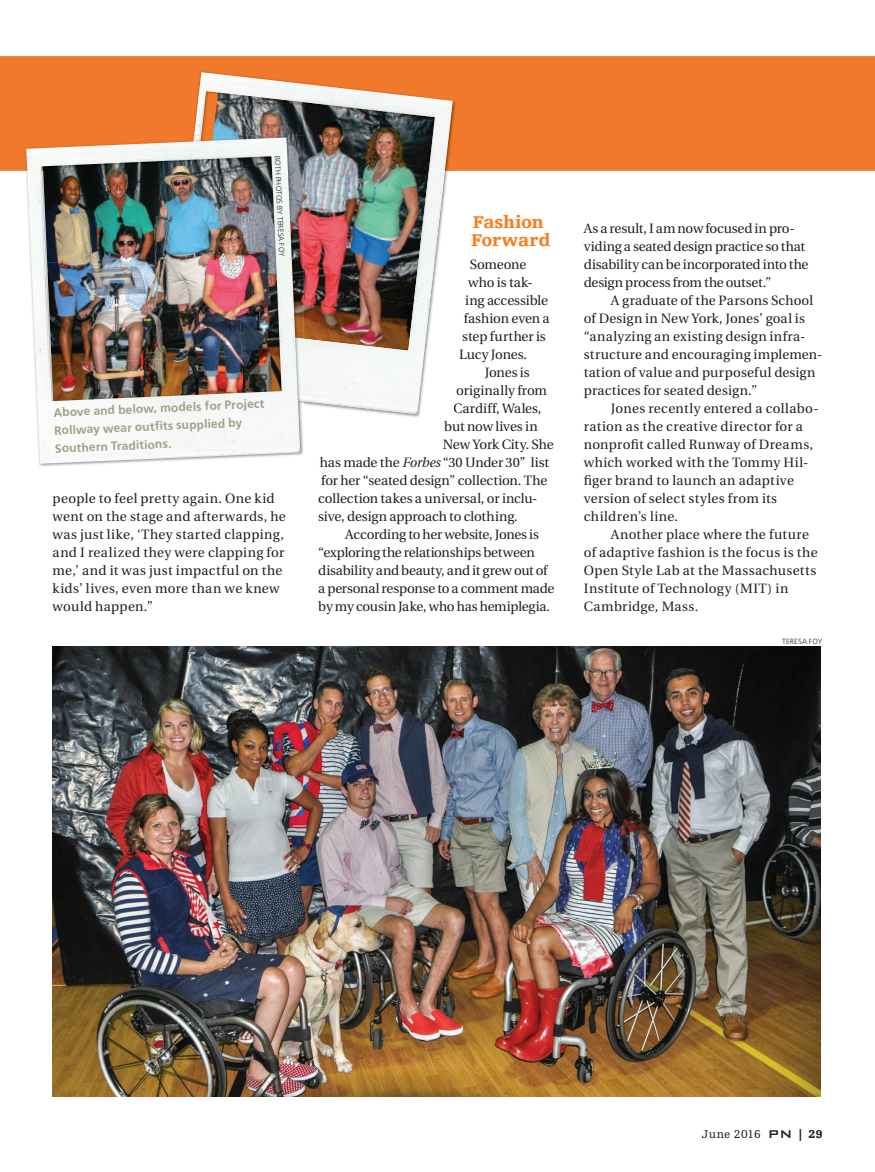
<style>
.page{position:relative;width:875px;height:1172px;background:#fff}
.page>*{position:absolute;margin:0;border:0;box-sizing:border-box;transform-origin:0 0}
.t1{font:900 18px/18px "Egyptienne F";letter-spacing:-.01em;color:#f57f21}
.t2{font:13.5px/18px "Utopia";letter-spacing:.01em;color:#231f20}
.t3{font:13.5px/18px "Utopia";letter-spacing:-.015em;color:#231f20}
.t4{font:13.5px "Utopia";letter-spacing:-.01em;color:#231f20}
.t5{font:13.5px "Utopia";letter-spacing:-.02em;color:#231f20}
.t6{font:700 12px/17.9px "Frutiger";color:#a1a089}
.t7{font:12px "Egyptienne F";letter-spacing:.015em;color:#231f20}
.t8{font:300 7.5px "Frutiger";letter-spacing:.02em;color:#231f20}
.s1{font-style:italic}
.s2{font-family:"Bank Gothic BT";font-weight:500;font-size:15px}
.s3{font-weight:900}
</style>
<div class="page">
<img style="left:53px;top:647px;width:767px;height:450px">
<div style="left:0;top:56px;width:875px;height:115px;background:#f1792b"></div>
<svg style="left:454px;top:404px;width:2px;height:9px"></svg>
<div style="left:164px;top:71px;width:292px;height:100px;background:#f1792b"></div>
<img style="left:194px;top:72px;width:259px;height:342px">
<img style="left:25px;top:136px;width:139px;height:35px">
<img style="left:211px;top:136px;width:93px;height:201px">
<img style="left:300px;top:401px;width:4px;height:17px">
<img style="left:164px;top:136px;width:28px;height:1px">
<img style="left:300px;top:337px;width:4px;height:64px">
<img style="left:26px;top:137px;width:274px;height:327px">
<p class="t8" style="left:281px;top:156px;width:102px;rotate:87deg">BOTH PHOTOS BY TERESA FOY</p>
<p class="t6" style="left:53px;top:404px;width:213px;rotate:-3deg">Above and below, models for Project<br>Rollway wear outfi ts supplied by<br>Southern Traditions.</p>
<p class="t2" style="left:53px;top:489px;width:235px">people to feel pretty again. One kid went on the stage and afterwards, he was just like, ‘They started clapping, and I realized they were clapping for me,’ and it was just impactful on the kids’ lives, even more than we knew would happen.”</p>
<h1 class="t1" style="left:471px;top:213px;width:81px">Fashion<br>Forward</h1>
<p class="t3" style="left:470px;top:255px;width:58px">Someone</p>
<p class="t2" style="left:468px;top:273px;width:66px">who is tak-</p>
<p class="t4" style="left:465px;top:293px;width:84px">ing accessible</p>
<p class="t2" style="left:464px;top:309px;width:87px">fashion even a</p>
<p class="t2" style="left:462px;top:327px;width:85px">step further is</p>
<p class="t3" style="left:459px;top:345px;width:69px">Lucy Jones.</p>
<p class="t2" style="left:485px;top:363px;width:47px">Jones is</p>
<p class="t2" style="left:456px;top:381px;width:92px">originally from</p>
<p class="t2" style="left:453px;top:399px;width:90px">Cardiff, Wales,</p>
<p class="t2" style="left:444px;top:417px;width:95px">but now lives in</p>
<p class="t3" style="left:443px;top:435px;width:112px">New York City. She</p>
<p class="t4" style="left:320px;top:454px;width:231px">has made the <span class="s1">Forbes</span> “30 Under 30” list</p>
<p class="t4" style="left:321px;top:472px;width:228px">for her “seated design” collection. The</p>
<p class="t2" style="left:318px;top:489px;width:221px">collection takes a universal, or inclu-</p>
<p class="t4" style="left:318px;top:508px;width:201px">sive, design approach to clothing.</p>
<p class="t5" style="left:345px;top:526px;width:195px">According to her website, Jones is</p>
<p class="t3" style="left:318px;top:543px;width:218px">“exploring the relationships between</p>
<p class="t4" style="left:318px;top:562px;width:231px">disability and beauty, and it grew out of</p>
<p class="t3" style="left:318px;top:579px;width:238px">a personal response to a comment made</p>
<p class="t5" style="left:318px;top:598px;width:233px">by my cousin Jake, who has hemiplegia.</p>
<p class="t3" style="left:584px;top:219px;width:226px">As a result, I am now focused in pro&shy;viding a seated design practice so that disability can be incorporated into the design process from the outset.”</p>
<p class="t2" style="left:584px;top:291px;width:240px;text-indent:27px">A graduate of the Parsons School of Design in New York, Jones’ goal is “analyzing an existing design infra&shy;structure and encouraging implemen&shy;tation of value and purposeful design practices for seated design.”</p>
<p class="t2" style="left:584px;top:399px;width:236px;text-indent:27px">Jones recently entered a collabo&shy;ration as the creative director for a nonprofit called Runway of Dreams, which worked with the Tommy Hil&shy;figer brand to launch an adaptive version of select styles from its children’s line.</p>
<p class="t2" style="left:584px;top:525px;width:235px;text-indent:27px">Another place where the future of adaptive fashion is the focus is the<br>Open Style Lab at the Massachusetts<br>Institute of Technology (MIT) in<br>Cambridge, Mass.</p>
<p class="t8" style="left:782px;top:637px;width:42px">TERESA FOY</p>
<p class="t7" style="left:702px;top:1127px;width:122px">June 2016 <span class="s2">PN</span> <span class="s3">| 29</span></p>
</div>
